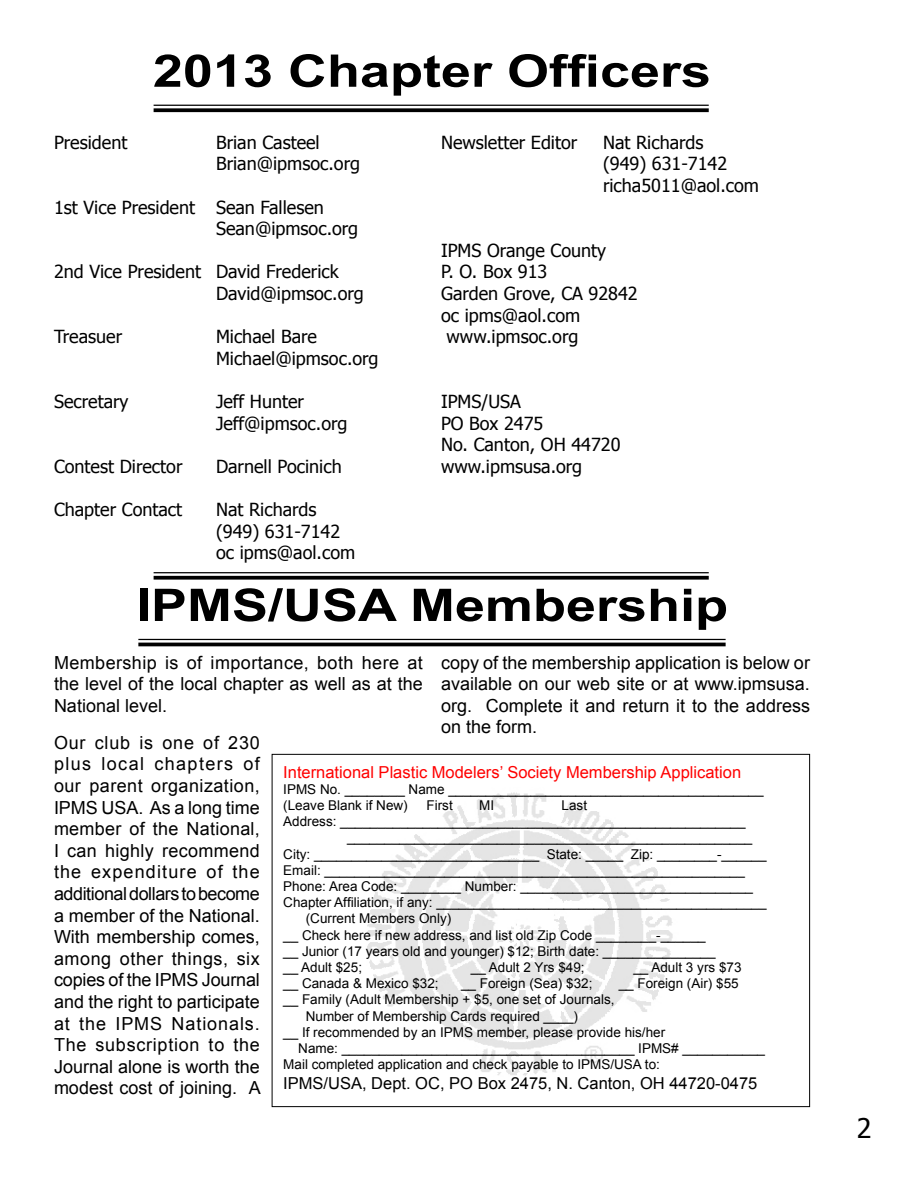
<style>
.page{position:relative;width:918px;height:1188px;background:#fff}
.page>*{position:absolute;margin:0;border:0;box-sizing:border-box;transform-origin:0 0}
.t1{font:700 45px "Arial";color:#000;scale:1.2 1}
.t2{font:27px "Tahoma";color:#000}
.t3{font:18px/21.6px "Arial";color:#000;text-align:justify}
.t4{font:18px/21.6px "Tahoma";color:#000}
.t5{font:16.5px "Arial";color:#f00}
.t6{font:16.5px "Arial";color:#000}
.t7{font:13.5px/16.2px "Arial";color:#000}
</style>
<div class="page">
<hr style="left:154px;top:105px;width:555px;height:1px;background:#000">
<svg style="left:154px;top:108px;width:555px;height:4px;background:#171717"></svg>
<hr style="left:154px;top:572px;width:555px;height:1px;background:#000">
<svg style="left:154px;top:576px;width:555px;height:4px;background:#191919"></svg>
<hr style="left:138px;top:639px;width:588px;height:1px;background:#000">
<hr style="left:138px;top:643px;width:588px;height:3px;background:#000">
<img style="left:367px;top:792px;width:306px;height:284px">
<h1 class="t1" style="left:153px;top:41px;width:467px">2013 Chapter Officers</h1>
<h3 class="t4" style="left:441px;top:131px;width:138px">Newsletter Editor</h3>
<h3 class="t4" style="left:603px;top:131px;width:158px">Nat Richards<br>(949) 631-7142 richa5011@aol.com</h3>
<h3 class="t4" style="left:54px;top:131px;width:75px">President</h3>
<h3 class="t4" style="left:216px;top:131px;width:146px">Brian Casteel<br>Brian@ipmsoc.org</h3>
<h3 class="t4" style="left:216px;top:195px;width:144px;text-indent:-162px">1st Vice President Sean Fallesen<br>Sean@ipmsoc.org</h3>
<h3 class="t4" style="left:216px;top:260px;width:149px;text-indent:-162px">2nd Vice President David Frederick<br>David@ipmsoc.org</h3>
<h3 class="t4" style="left:54px;top:325px;width:70px">Treasuer</h3>
<h3 class="t4" style="left:216px;top:325px;width:164px">Michael Bare<br>Michael@ipmsoc.org</h3>
<h3 class="t4" style="left:54px;top:390px;width:76px">Secretary</h3>
<h3 class="t4" style="left:216px;top:390px;width:133px">Jeff Hunter<br>Jeff@ipmsoc.org</h3>
<h3 class="t4" style="left:54px;top:455px;width:130px">Contest Director</h3>
<h3 class="t4" style="left:216px;top:455px;width:127px">Darnell Pocinich</h3>
<h3 class="t4" style="left:54px;top:498px;width:130px">Chapter Contact</h3>
<h3 class="t4" style="left:216px;top:498px;width:141px">Nat Richards (949) 631-7142 oc ipms@aol.com</h3>
<h3 class="t4" style="left:441px;top:239px;width:167px">IPMS Orange County</h3>
<h3 class="t4" style="left:441px;top:260px;width:108px">P. O. Box 913</h3>
<h3 class="t4" style="left:441px;top:282px;width:198px">Garden Grove, CA 92842</h3>
<h3 class="t4" style="left:441px;top:303px;width:141px">oc ipms@aol.com</h3>
<h3 class="t4" style="left:447px;top:325px;width:133px">www.ipmsoc.org</h3>
<h3 class="t4" style="left:441px;top:390px;width:181px">IPMS/USA<br>PO Box 2475<br>No. Canton, OH 44720 www.ipmsusa.org</h3>
<h1 class="t1" style="left:136px;top:576px;width:495px">IPMS/USA Membership</h1>
<h3 class="t3" style="left:54px;top:652px;width:370px">Membership is of importance, both here at the level of the local chapter as well as at the National level.</h3>
<h3 class="t3" style="left:441px;top:652px;width:371px">copy of the membership application is below or available on our web site or at www.ipmsusa. org. Complete it and return it to the address on the form.</h3>
<p class="t3" style="left:54px;top:732px;width:208px">Our club is one of 230 plus local chapters of our parent organization, IPMS USA. As a long time member of the National, I can highly recommend the expenditure of the additional dollars to become a member of the National.<br>With membership comes, among other things, six copies of the IPMS Journal and the right to participate at the IPMS Nationals.<br>The subscription to the Journal alone is worth the modest cost of joining. A</p>
<p class="t5" style="left:283px;top:761px;width:459px">International Plastic Modelers’ Society Membership Application</p>
<p class="t7" style="left:283px;top:781px;width:482px">IPMS No. ________ Name __________________________________________ (Leave Blank if New)</p>
<p class="t7" style="left:427px;top:797px;width:28px">First</p>
<p class="t7" style="left:479px;top:797px;width:16px">MI</p>
<p class="t7" style="left:562px;top:797px;width:27px">Last</p>
<p class="t7" style="left:283px;top:813px;width:464px">Address: ______________________________________________________</p>
<p class="t7" style="left:347px;top:830px;width:407px">______________________________________________________</p>
<p class="t7" style="left:283px;top:846px;width:485px">City: ______________________________ State: _____ Zip: ________-______</p>
<p class="t7" style="left:283px;top:862px;width:463px">Email: ________________________________________________________</p>
<p class="t7" style="left:283px;top:878px;width:471px">Phone: Area Code: ________ Number: _______________________________</p>
<p class="t7" style="left:283px;top:894px;width:485px">Chapter Affiliation, if any: ____________________________________________</p>
<p class="t7" style="left:306px;top:911px;width:147px">(Current Members Only)</p>
<p class="t7" style="left:283px;top:927px;width:424px">__ Check here if new address, and list old Zip Code ________-______</p>
<p class="t7" style="left:283px;top:943px;width:434px">__ Junior (17 years old and younger) $12; Birth date: _______________</p>
<p class="t7" style="left:283px;top:959px;width:80px">__ Adult $25;</p>
<p class="t7" style="left:471px;top:959px;width:115px">__ Adult 2 Yrs $49;</p>
<p class="t7" style="left:633px;top:959px;width:110px">__ Adult 3 yrs $73</p>
<p class="t7" style="left:283px;top:975px;width:157px">__ Canada &amp; Mexico $32;</p>
<p class="t7" style="left:461px;top:975px;width:133px">__ Foreign (Sea) $32;</p>
<p class="t7" style="left:619px;top:975px;width:122px">__ Foreign (Air) $55</p>
<p class="t7" style="left:283px;top:992px;width:333px">__ Family (Adult Membership + $5, one set of Journals,</p>
<p class="t7" style="left:306px;top:1008px;width:274px">Number of Membership Cards required ____)</p>
<p class="t7" style="left:283px;top:1024px;width:383px">__ If recommended by an IPMS member, please provide his/her</p>
<p class="t7" style="left:298px;top:1040px;width:468px">Name: _______________________________________ IPMS# ___________</p>
<p class="t7" style="left:283px;top:1056px;width:378px">Mail completed application and check payable to IPMS/USA to:</p>
<p class="t6" style="left:283px;top:1072px;width:476px">IPMS/USA, Dept. OC, PO Box 2475, N. Canton, OH 44720-0475</p>
<h2 class="t2" style="left:857px;top:1110px;width:16px">2</h2>
</div>
